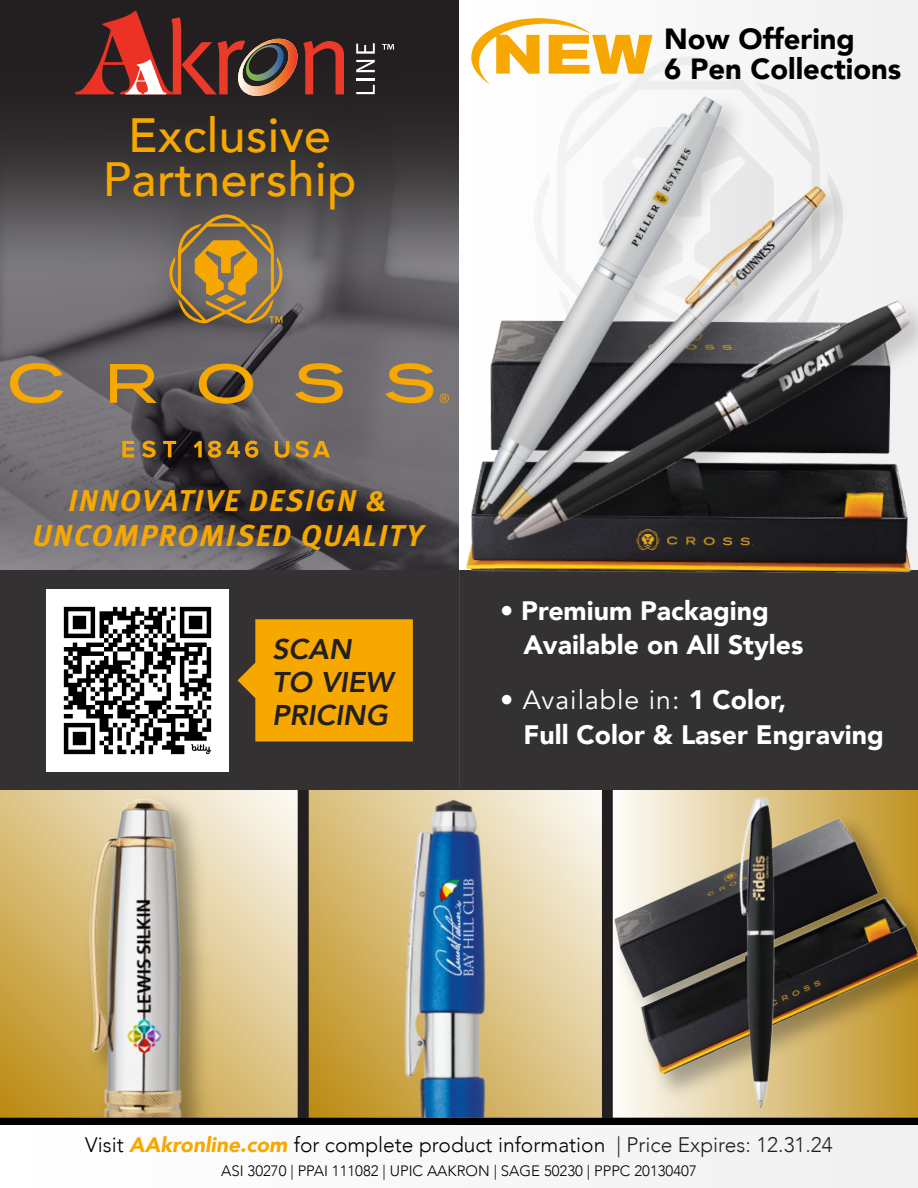
<style>
.page{position:relative;width:918px;height:1188px;background:#fff}
.page>*{position:absolute;margin:0;border:0;box-sizing:border-box;transform-origin:0 0}
.t1{font:500 48px/43.5px "Avenir";letter-spacing:.01em;color:#f6a800;text-align:center}
.t2{font:italic 700 30px/34.5px "Meta Pro";letter-spacing:.05em;color:#f6a800;text-align:center}
.t3{font:900 29.1px/30px "Avenir";color:#000}
.t4{font:italic 800 28.5px/33px "Avenir";color:#231f20}
.t5{font:900 26.7px/34.5px "Avenir";color:#fff}
.t6{font:300 21px "Avenir";color:#000}
.t7{font:300 15px "Avenir";color:#000}
.s1{font-weight:400}
.s2{font-weight:900;font-style:italic;color:#f6a800}
.s3{color:#231f20}
</style>
<div class="page">
<img style="left:0;top:290px;width:424px;height:280px">
<svg style="left:0;top:0;width:459px;height:290px;background:#333031"></svg>
<div style="left:459px;top:0;width:459px;height:640px;background:#f2f2f2"></div>
<div style="left:0;top:570px;width:918px;height:221px;background:#333131"></div>
<svg style="left:356px;top:43px;width:19px;height:11px"></svg>
<svg style="left:75px;top:11px;width:269px;height:89px;background:#61312c"></svg>
<svg style="left:382px;top:44px;width:12px;height:6px"></svg>
<svg style="left:122px;top:441px;width:12px;height:16px"></svg>
<svg style="left:142px;top:441px;width:14px;height:17px"></svg>
<svg style="left:163px;top:441px;width:13px;height:16px"></svg>
<svg style="left:194px;top:441px;width:8px;height:16px"></svg>
<svg style="left:208px;top:441px;width:50px;height:17px"></svg>
<svg style="left:275px;top:441px;width:14px;height:17px"></svg>
<svg style="left:295px;top:441px;width:35px;height:17px"></svg>
<svg style="left:10px;top:214px;width:344px;height:190px;background:#766c5e"></svg>
<svg style="left:269px;top:316px;width:13px;height:7px"></svg>
<svg style="left:470px;top:18px;width:182px;height:37px"></svg>
<img style="left:424px;top:548px;width:46px;height:164px">
<img style="left:470px;top:301px;width:448px;height:273px">
<img style="left:460px;top:301px;width:402px;height:255px">
<img style="left:354px;top:55px;width:493px;height:493px">
<div style="left:0;top:1125px;width:918px;height:63px;background:#f8f8f8"></div>
<div style="left:0;top:1118px;width:918px;height:7px;background:#000"></div>
<svg style="left:0;top:791px;width:68px;height:327px;background:#cfac57"></svg>
<img style="left:68px;top:791px;width:506px;height:327px">
<img style="left:574px;top:791px;width:344px;height:327px">
<svg style="left:238px;top:619px;width:175px;height:123px;background:#e19b05"></svg>
<img style="left:46px;top:589px;width:182px;height:182px">
<h1 class="t1" style="left:103px;top:111px;width:255px">Exclusive<br>Partnership</h1>
<p class="t3" style="left:664px;top:23px;width:239px">Now Offering<br>6 Pen Collections</p>
<p class="t2" style="left:32px;top:481px;width:392px">INNOVATIVE DESIGN &amp;<br>UNCOMPROMISED QUALITY</p>
<p class="t4" style="left:272px;top:633px;width:122px">SCAN<br>TO VIEW<br>PRICING</p>
<p class="t5" style="left:524px;top:592px;width:281px;text-indent:-24px">• Premium Packaging<br>Available on All Styles</p>
<p class="t5" style="left:524px;top:682px;width:362px;text-indent:-24px"><span class="s1">• Available in:</span> 1 Color,<br>Full Color &amp; Laser Engraving</p>
<p class="t6" style="left:85px;top:1132px;width:749px">Visit <span class="s2">AAkronline.com</span> for complete product information <span class="s3">| Price Expires: 12.31.24</span></p>
<p class="t7" style="left:221px;top:1162px;width:477px">ASI 30270 | PPAI 111082 | UPIC AAKRON | SAGE 50230 | PPPC 20130407</p>
</div>
